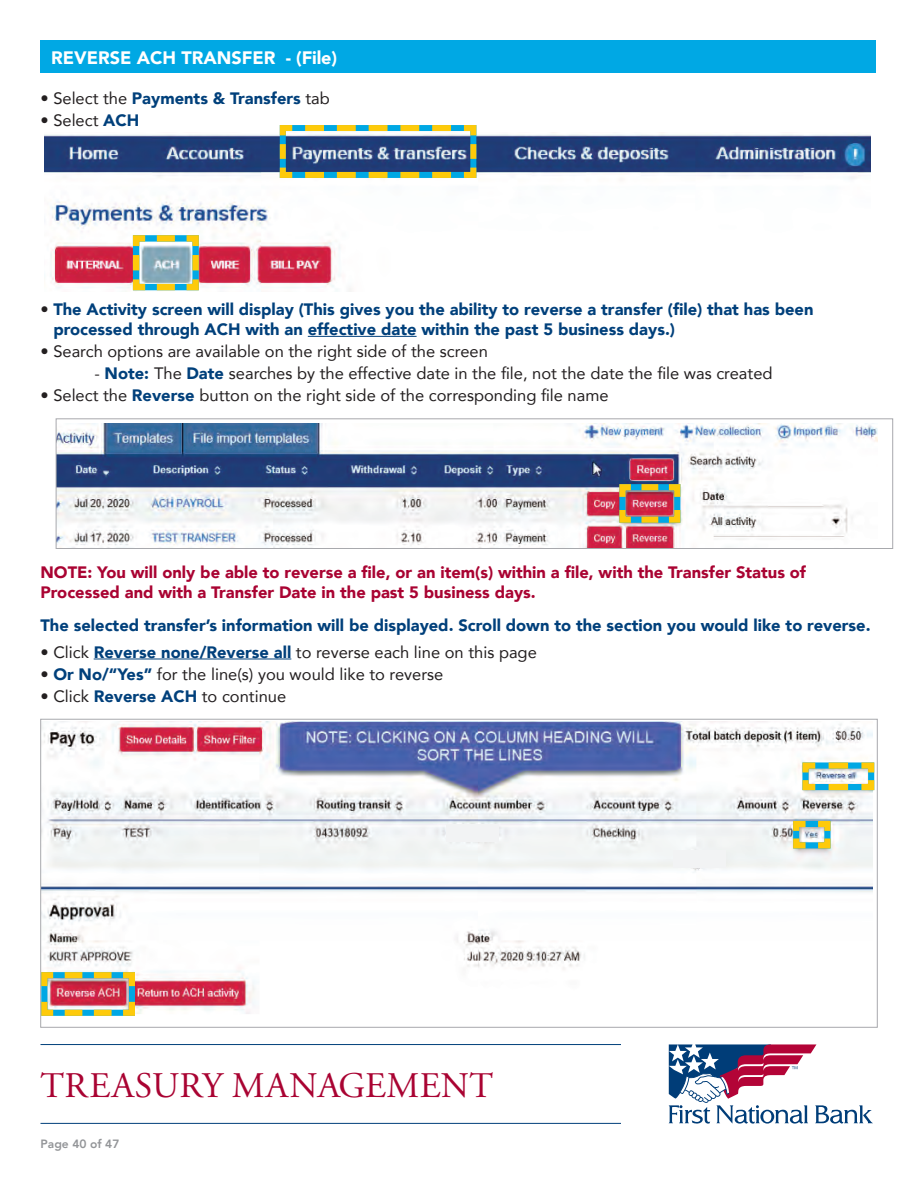
<style>
.page{position:relative;width:918px;height:1188px;background:#fff}
.page>*{position:absolute;margin:0;border:0;box-sizing:border-box;transform-origin:0 0}
.t1{font:36px "Adobe Garamond Pro";letter-spacing:.01em;color:#a90332}
.t2{font:900 18px "Avenir";color:#fff}
.t3{font:16.5px "Avenir";color:#231f20}
.t4{font:900 16.5px/19.8px "Avenir";color:#00407b}
.t5{font:900 16.5px/19.8px "Avenir";color:#a90332}
.t6{font:800 12px "Avenir";color:#939598}
.s1{font-weight:400;color:#231f20}
.s2{font-weight:900;color:#00407b}
</style>
<div class="page">
<img style="left:43px;top:721px;width:830px;height:293px">
<hr style="left:40px;top:1044px;width:581px;height:1px;background:#00407b">
<svg style="left:669px;top:1044px;width:204px;height:80px"></svg>
<hr style="left:40px;top:1123px;width:581px;height:1px;background:#00407b">
<div style="left:40px;top:40px;width:836px;height:33px;background:#00a8e4"></div>
<hr style="left:308px;top:336px;width:109px;height:1px;background:#00407b">
<hr style="left:94px;top:659px;width:197px;height:1px;background:#00407b">
<div style="left:446px;top:824px;width:53px;height:17px;background:#f2f3f4"></div>
<img style="left:58px;top:424px;width:820px;height:123px">
<div style="left:56px;top:419px;width:837px;height:130px;border:1px solid #a8a9ad"></div>
<svg style="left:616px;top:481px;width:67px;height:45px;background:#ac806f"></svg>
<svg style="left:799px;top:759px;width:78px;height:34px"></svg>
<svg style="left:790px;top:818px;width:44px;height:34px"></svg>
<img style="left:40px;top:969px;width:98px;height:50px">
<img style="left:44px;top:134px;width:827px;height:157px">
<svg style="left:130px;top:232px;width:72px;height:59px;background:#a9bba4"></svg>
<svg style="left:277px;top:125px;width:202px;height:56px;background:#6d868e"></svg>
<div style="left:673px;top:850px;width:53px;height:18px;background:#f2f3f4"></div>
<p class="t2" style="left:51px;top:43px;width:287px">REVERSE ACH TRANSFER - (File)</p>
<p class="t4" style="left:40px;top:88px;width:291px"><span class="s1">• Select the</span> Payments &amp; Transfers <span class="s1">tab</span></p>
<p class="t3" style="left:40px;top:107px;width:100px">• Select <span class="s2">ACH</span></p>
<p class="t4" style="left:53px;top:299px;width:762px;text-indent:-13px"><span class="s1">•</span> The Activity screen will display (This gives you the ability to reverse a transfer (file) that has been processed through ACH with an effective date within the past 5 business days.)</p>
<p class="t3" style="left:41px;top:338px;width:449px">• Search options are available on the right side of the screen</p>
<p class="t3" style="left:95px;top:360px;width:680px">- <span class="s2">Note:</span> The <span class="s2">Date</span> searches by the effective date in the file, not the date the file was created</p>
<p class="t3" style="left:40px;top:382px;width:570px">• Select the <span class="s2">Reverse</span> button on the right side of the corresponding file name</p>
<p class="t5" style="left:40px;top:562px;width:767px">NOTE: You will only be able to reverse a file, or an item(s) within a file, with the Transfer Status of<br>Processed and with a Transfer Date in the past 5 business days.</p>
<p class="t4" style="left:40px;top:615px;width:832px">The selected transfer’s information will be displayed. Scroll down to the section you would like to reverse.</p>
<p class="t3" style="left:40px;top:639px;width:498px">• Click <span class="s2">Reverse none/Reverse all</span> to reverse each line on this page</p>
<p class="t3" style="left:40px;top:661px;width:404px">• <span class="s2">Or No/“Yes”</span> for the line(s) you would like to reverse</p>
<p class="t3" style="left:40px;top:683px;width:247px">• Click <span class="s2">Reverse ACH</span> to continue</p>
<h1 class="t1" style="left:40px;top:1064px;width:454px">TREASURY MANAGEMENT</h1>
<p class="t6" style="left:41px;top:1134px;width:80px">Page 40 of 47</p>
</div>
